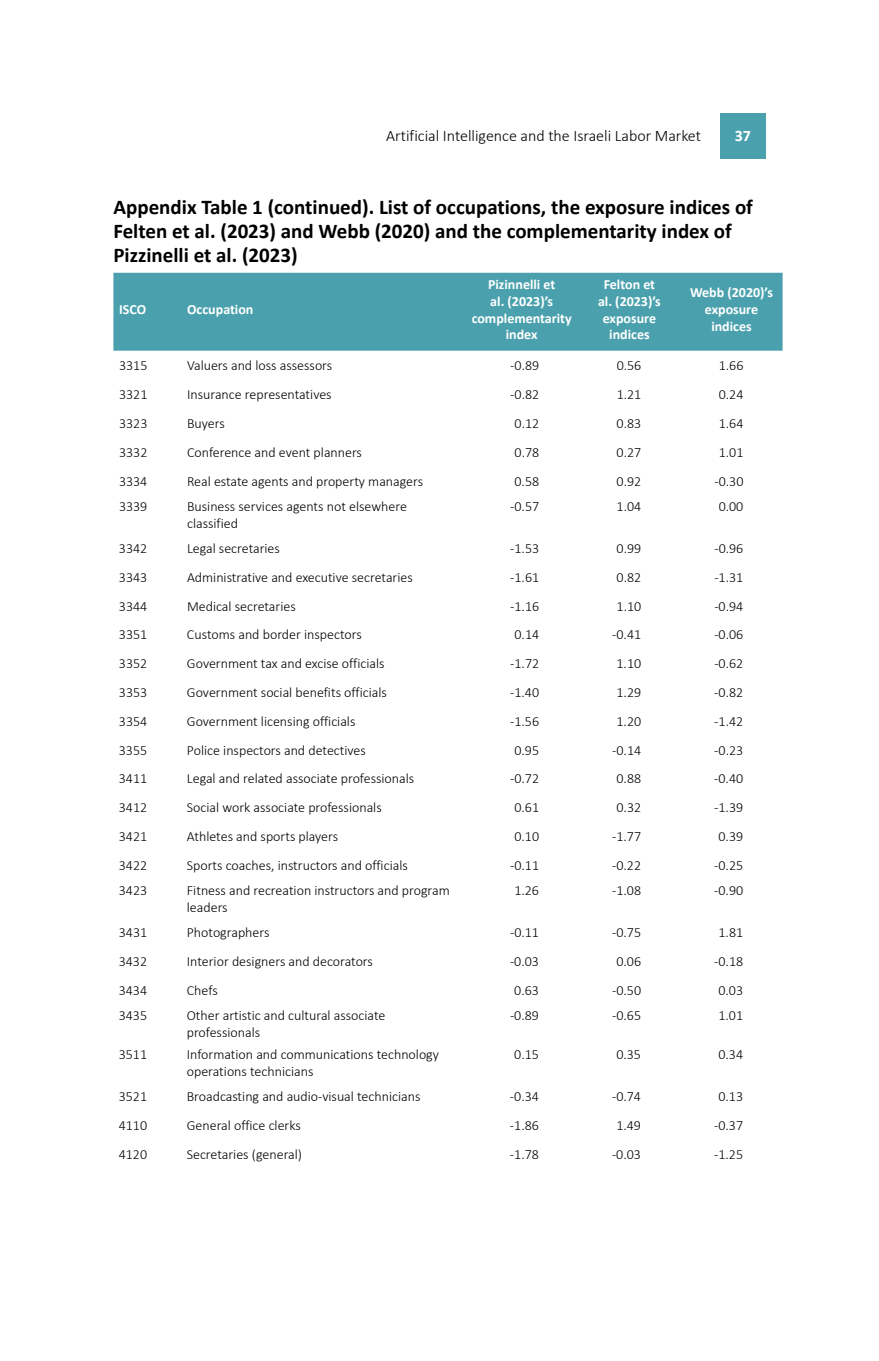
<style>
.page{position:relative;width:879px;height:1361px;background:#fff}
.page>*{position:absolute;margin:0;border:0;box-sizing:border-box;transform-origin:0 0}
.t1{font:700 21px/24px "Calibri";color:#000}
.t2{font:300 16px "Calibri";color:#000}
.t3{font:700 16px "Calibri";color:#fff}
.t4{font:300 14px/16.8px "Calibri";color:#000}
.t5{font:700 14px/16.8px "Calibri";color:#fff;text-align:center}
</style>
<div class="page">
<div style="left:113px;top:273px;width:669px;height:78px;background:#4aa1ad"></div>
<div style="left:720px;top:113px;width:45px;height:46px;background:#4aa1ad"></div>
<p class="t2" style="left:386px;top:125px;width:316px">Artificial Intelligence and the Israeli Labor Market</p>
<p class="t3" style="left:735px;top:124px;width:18px">37</p>
<h1 class="t1" style="left:113px;top:195px;width:641px">Appendix Table 1 (continued). List of occupations, the exposure indices of<br>Felten et al. (2023) and Webb (2020) and the complementarity index of<br>Pizzinelli et al. (2023)</h1>
<p class="t5" style="left:119px;top:301px;width:29px">ISCO</p>
<p class="t5" style="left:187px;top:301px;width:68px">Occupation</p>
<p class="t5" style="left:472px;top:276px;width:102px">Pizinnelli et<br>al. (2023)’s complementarity index</p>
<p class="t5" style="left:598px;top:276px;width:64px">Felton et al. (2023)’s exposure indices</p>
<p class="t5" style="left:690px;top:284px;width:84px">Webb (2020)’s exposure indices</p>
<p class="t4" style="left:119px;top:357px;width:30px">3315</p>
<p class="t4" style="left:187px;top:357px;width:147px">Valuers and loss assessors</p>
<p class="t4" style="left:510px;top:357px;width:31px">-0.89</p>
<p class="t4" style="left:617px;top:357px;width:26px">0.56</p>
<p class="t4" style="left:719px;top:357px;width:26px">1.66</p>
<p class="t4" style="left:119px;top:386px;width:30px">3321</p>
<p class="t4" style="left:187px;top:386px;width:146px">Insurance representatives</p>
<p class="t4" style="left:510px;top:386px;width:31px">-0.82</p>
<p class="t4" style="left:616px;top:386px;width:26px">1.21</p>
<p class="t4" style="left:719px;top:386px;width:26px">0.24</p>
<p class="t4" style="left:119px;top:415px;width:30px">3323</p>
<p class="t4" style="left:187px;top:415px;width:39px">Buyers</p>
<p class="t4" style="left:514px;top:415px;width:26px">0.12</p>
<p class="t4" style="left:616px;top:415px;width:26px">0.83</p>
<p class="t4" style="left:719px;top:415px;width:26px">1.64</p>
<p class="t4" style="left:119px;top:443px;width:30px">3332</p>
<p class="t4" style="left:187px;top:443px;width:176px">Conference and event planners</p>
<p class="t4" style="left:514px;top:443px;width:26px">0.78</p>
<p class="t4" style="left:616px;top:443px;width:26px">0.27</p>
<p class="t4" style="left:719px;top:443px;width:26px">1.01</p>
<p class="t4" style="left:119px;top:472px;width:30px">3334</p>
<p class="t4" style="left:187px;top:472px;width:238px">Real estate agents and property managers</p>
<p class="t4" style="left:514px;top:472px;width:26px">0.58</p>
<p class="t4" style="left:616px;top:472px;width:26px">0.92</p>
<p class="t4" style="left:714px;top:472px;width:31px">-0.30</p>
<p class="t4" style="left:119px;top:498px;width:30px">3339</p>
<p class="t4" style="left:187px;top:498px;width:221px">Business services agents not elsewhere classified</p>
<p class="t4" style="left:510px;top:498px;width:31px">-0.57</p>
<p class="t4" style="left:616px;top:498px;width:26px">1.04</p>
<p class="t4" style="left:718px;top:498px;width:26px">0.00</p>
<p class="t4" style="left:119px;top:540px;width:30px">3342</p>
<p class="t4" style="left:187px;top:540px;width:94px">Legal secretaries</p>
<p class="t4" style="left:510px;top:540px;width:31px">-1.53</p>
<p class="t4" style="left:616px;top:540px;width:26px">0.99</p>
<p class="t4" style="left:714px;top:540px;width:31px">-0.96</p>
<p class="t4" style="left:119px;top:569px;width:30px">3343</p>
<p class="t4" style="left:187px;top:569px;width:227px">Administrative and executive secretaries</p>
<p class="t4" style="left:510px;top:569px;width:31px">-1.61</p>
<p class="t4" style="left:616px;top:569px;width:26px">0.82</p>
<p class="t4" style="left:714px;top:569px;width:31px">-1.31</p>
<p class="t4" style="left:119px;top:597px;width:30px">3344</p>
<p class="t4" style="left:187px;top:597px;width:110px">Medical secretaries</p>
<p class="t4" style="left:510px;top:597px;width:31px">-1.16</p>
<p class="t4" style="left:616px;top:597px;width:26px">1.10</p>
<p class="t4" style="left:714px;top:597px;width:31px">-0.94</p>
<p class="t4" style="left:119px;top:626px;width:30px">3351</p>
<p class="t4" style="left:187px;top:626px;width:176px">Customs and border inspectors</p>
<p class="t4" style="left:514px;top:626px;width:26px">0.14</p>
<p class="t4" style="left:612px;top:626px;width:31px">-0.41</p>
<p class="t4" style="left:714px;top:626px;width:31px">-0.06</p>
<p class="t4" style="left:119px;top:655px;width:30px">3352</p>
<p class="t4" style="left:187px;top:655px;width:199px">Government tax and excise officials</p>
<p class="t4" style="left:510px;top:655px;width:31px">-1.72</p>
<p class="t4" style="left:616px;top:655px;width:26px">1.10</p>
<p class="t4" style="left:714px;top:655px;width:31px">-0.62</p>
<p class="t4" style="left:119px;top:684px;width:30px">3353</p>
<p class="t4" style="left:187px;top:684px;width:201px">Government social benefits officials</p>
<p class="t4" style="left:510px;top:684px;width:31px">-1.40</p>
<p class="t4" style="left:616px;top:684px;width:26px">1.29</p>
<p class="t4" style="left:714px;top:684px;width:31px">-0.82</p>
<p class="t4" style="left:119px;top:712px;width:30px">3354</p>
<p class="t4" style="left:187px;top:712px;width:170px">Government licensing officials</p>
<p class="t4" style="left:510px;top:712px;width:31px">-1.56</p>
<p class="t4" style="left:616px;top:712px;width:26px">1.20</p>
<p class="t4" style="left:714px;top:712px;width:31px">-1.42</p>
<p class="t4" style="left:119px;top:741px;width:30px">3355</p>
<p class="t4" style="left:187px;top:741px;width:180px">Police inspectors and detectives</p>
<p class="t4" style="left:514px;top:741px;width:26px">0.95</p>
<p class="t4" style="left:612px;top:741px;width:31px">-0.14</p>
<p class="t4" style="left:714px;top:741px;width:31px">-0.23</p>
<p class="t4" style="left:119px;top:770px;width:30px">3411</p>
<p class="t4" style="left:187px;top:770px;width:229px">Legal and related associate professionals</p>
<p class="t4" style="left:510px;top:770px;width:31px">-0.72</p>
<p class="t4" style="left:616px;top:770px;width:26px">0.88</p>
<p class="t4" style="left:714px;top:770px;width:31px">-0.40</p>
<p class="t4" style="left:119px;top:799px;width:30px">3412</p>
<p class="t4" style="left:187px;top:799px;width:196px">Social work associate professionals</p>
<p class="t4" style="left:514px;top:799px;width:26px">0.61</p>
<p class="t4" style="left:616px;top:799px;width:26px">0.32</p>
<p class="t4" style="left:714px;top:799px;width:31px">-1.39</p>
<p class="t4" style="left:119px;top:828px;width:30px">3421</p>
<p class="t4" style="left:187px;top:828px;width:153px">Athletes and sports players</p>
<p class="t4" style="left:514px;top:828px;width:26px">0.10</p>
<p class="t4" style="left:612px;top:828px;width:31px">-1.77</p>
<p class="t4" style="left:718px;top:828px;width:26px">0.39</p>
<p class="t4" style="left:119px;top:856px;width:30px">3422</p>
<p class="t4" style="left:187px;top:856px;width:222px">Sports coaches, instructors and officials</p>
<p class="t4" style="left:510px;top:856px;width:31px">-0.11</p>
<p class="t4" style="left:612px;top:856px;width:31px">-0.22</p>
<p class="t4" style="left:714px;top:856px;width:31px">-0.25</p>
<p class="t4" style="left:119px;top:882px;width:30px">3423</p>
<p class="t4" style="left:187px;top:882px;width:264px">Fitness and recreation instructors and program leaders</p>
<p class="t4" style="left:514px;top:882px;width:26px">1.26</p>
<p class="t4" style="left:612px;top:882px;width:31px">-1.08</p>
<p class="t4" style="left:714px;top:882px;width:31px">-0.90</p>
<p class="t4" style="left:119px;top:924px;width:30px">3431</p>
<p class="t4" style="left:187px;top:924px;width:84px">Photographers</p>
<p class="t4" style="left:510px;top:924px;width:31px">-0.11</p>
<p class="t4" style="left:612px;top:924px;width:31px">-0.75</p>
<p class="t4" style="left:718px;top:924px;width:26px">1.81</p>
<p class="t4" style="left:119px;top:953px;width:30px">3432</p>
<p class="t4" style="left:187px;top:953px;width:188px">Interior designers and decorators</p>
<p class="t4" style="left:510px;top:953px;width:31px">-0.03</p>
<p class="t4" style="left:616px;top:953px;width:26px">0.06</p>
<p class="t4" style="left:714px;top:953px;width:31px">-0.18</p>
<p class="t4" style="left:119px;top:982px;width:30px">3434</p>
<p class="t4" style="left:187px;top:982px;width:32px">Chefs</p>
<p class="t4" style="left:514px;top:982px;width:26px">0.63</p>
<p class="t4" style="left:612px;top:982px;width:31px">-0.50</p>
<p class="t4" style="left:718px;top:982px;width:26px">0.03</p>
<p class="t4" style="left:119px;top:1007px;width:30px">3435</p>
<p class="t4" style="left:187px;top:1007px;width:200px">Other artistic and cultural associate professionals</p>
<p class="t4" style="left:510px;top:1007px;width:31px">-0.89</p>
<p class="t4" style="left:612px;top:1007px;width:31px">-0.65</p>
<p class="t4" style="left:718px;top:1007px;width:26px">1.01</p>
<p class="t4" style="left:119px;top:1045px;width:30px">3511</p>
<p class="t4" style="left:187px;top:1045px;width:254px">Information and communications technology operations technicians</p>
<p class="t4" style="left:514px;top:1045px;width:26px">0.15</p>
<p class="t4" style="left:616px;top:1045px;width:26px">0.35</p>
<p class="t4" style="left:718px;top:1045px;width:26px">0.34</p>
<p class="t4" style="left:119px;top:1088px;width:30px">3521</p>
<p class="t4" style="left:187px;top:1088px;width:235px">Broadcasting and audio-visual technicians</p>
<p class="t4" style="left:510px;top:1088px;width:31px">-0.34</p>
<p class="t4" style="left:612px;top:1088px;width:31px">-0.74</p>
<p class="t4" style="left:718px;top:1088px;width:26px">0.13</p>
<p class="t4" style="left:119px;top:1116px;width:30px">4110</p>
<p class="t4" style="left:187px;top:1116px;width:116px">General office clerks</p>
<p class="t4" style="left:510px;top:1116px;width:31px">-1.86</p>
<p class="t4" style="left:616px;top:1116px;width:26px">1.49</p>
<p class="t4" style="left:714px;top:1116px;width:31px">-0.37</p>
<p class="t4" style="left:119px;top:1145px;width:30px">4120</p>
<p class="t4" style="left:187px;top:1145px;width:117px">Secretaries (general)</p>
<p class="t4" style="left:510px;top:1145px;width:31px">-1.78</p>
<p class="t4" style="left:612px;top:1145px;width:31px">-0.03</p>
<p class="t4" style="left:714px;top:1145px;width:31px">-1.25</p>
</div>
